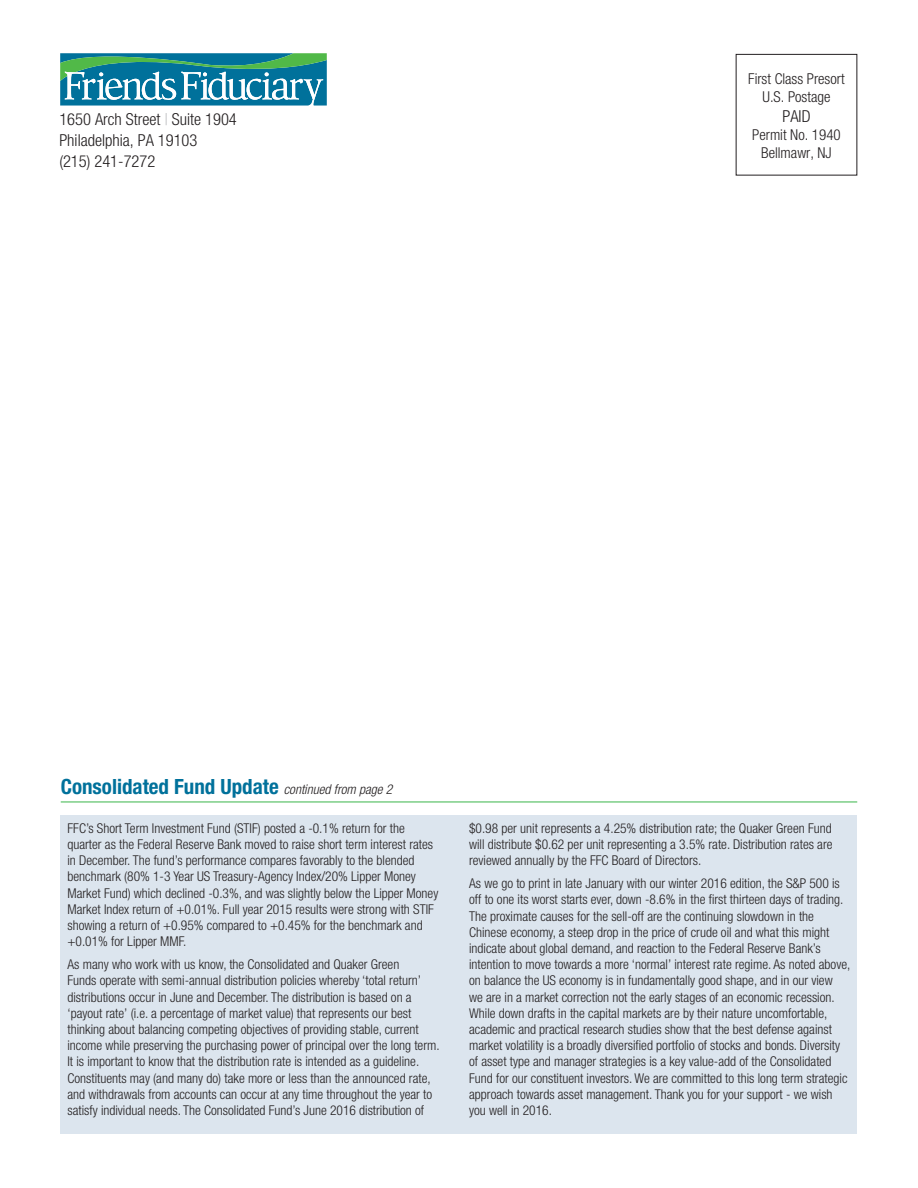
<style>
.page{position:relative;width:918px;height:1188px;background:#fff}
.page>*{position:absolute;margin:0;border:0;box-sizing:border-box;transform-origin:0 0}
.t1{font:700 condensed 21px "Helvetica Neue";color:#00719b}
.t2{font:300 condensed 16.5px "Helvetica Neue";color:#231f20}
.t3{font:300 condensed 15px "Helvetica Neue";color:#231f20}
.t4{font:300 condensed 13.5px/16.2px "Helvetica Neue";color:#231f20}
.s1{color:#bcbdc0}
.s2{font-weight:300;font-style:italic;font-size:13.5px;color:#231f20}
</style>
<div class="page">
<div style="left:61px;top:815px;width:796px;height:319px;background:#dce5ee"></div>
<hr style="left:61px;top:802px;width:796px;height:1px;background:#3ab54a">
<svg style="left:60px;top:53px;width:267px;height:53px;background:#3893a2"></svg>
<p class="t2" style="left:59px;top:109px;width:179px">1650 Arch Street <span class="s1">|</span> Suite 1904</p>
<p class="t2" style="left:59px;top:130px;width:140px">Philadelphia, PA 19103</p>
<p class="t2" style="left:59px;top:151px;width:97px">(215) 241-7272</p>
<p class="t3" style="left:748px;top:70px;width:98px">First Class Presort</p>
<p class="t3" style="left:763px;top:88px;width:69px">U.S. Postage</p>
<p class="t2" style="left:782px;top:106px;width:30px">PAID</p>
<p class="t3" style="left:752px;top:126px;width:90px">Permit No. 1940</p>
<p class="t3" style="left:761px;top:144px;width:72px">Bellmawr, NJ</p>
<p class="t1" style="left:61px;top:774px;width:333px">Consolidated Fund Update <span class="s2">continued from page 2</span></p>
<p class="t4" style="left:68px;top:820px;width:372px">FFC’s Short Term Investment Fund (STIF) posted a -0.1% return for the quarter as the Federal Reserve Bank moved to raise short term interest rates in December. The fund’s performance compares favorably to the blended benchmark (80% 1-3 Year US Treasury-Agency Index/20% Lipper Money Market Fund) which declined -0.3%, and was slightly below the Lipper Money Market Index return of +0.01%. Full year 2015 results were strong with STIF showing a return of +0.95% compared to +0.45% for the benchmark and +0.01% for Lipper MMF.</p>
<p class="t4" style="left:68px;top:956px;width:374px">As many who work with us know, the Consolidated and Quaker Green<br>Funds operate with semi-annual distribution policies whereby ‘total return’ distributions occur in June and December. The distribution is based on a ‘payout rate’ (i.e. a percentage of market value) that represents our best thinking about balancing competing objectives of providing stable, current income while preserving the purchasing power of principal over the long term.<br>It is important to know that the distribution rate is intended as a guideline.<br>Constituents may (and many do) take more or less than the announced rate, and withdrawals from accounts can occur at any time throughout the year to satisfy individual needs. The Consolidated Fund’s June 2016 distribution of</p>
<p class="t4" style="left:469px;top:820px;width:365px;text-align:justify">$0.98 per unit represents a 4.25% distribution rate; the Quaker Green Fund will distribute $0.62 per unit representing a 3.5% rate. Distribution rates are reviewed annually by the FFC Board of Directors.</p>
<p class="t4" style="left:469px;top:875px;width:383px">As we go to print in late January with our winter 2016 edition, the S&amp;P 500 is off to one its worst starts ever, down -8.6% in the first thirteen days of trading.<br>The proximate causes for the sell-off are the continuing slowdown in the Chinese economy, a steep drop in the price of crude oil and what this might indicate about global demand, and reaction to the Federal Reserve Bank’s intention to move towards a more ‘normal’ interest rate regime. As noted above, on balance the US economy is in fundamentally good shape, and in our view<br>we are in a market correction not the early stages of an economic recession.<br>While down drafts in the capital markets are by their nature uncomfortable, academic and practical research studies show that the best defense against market volatility is a broadly diversified portfolio of stocks and bonds. Diversity of asset type and manager strategies is a key value-add of the Consolidated Fund for our constituent investors. We are committed to this long term strategic approach towards asset management. Thank you for your support - we wish you well in 2016.</p>
</div>
